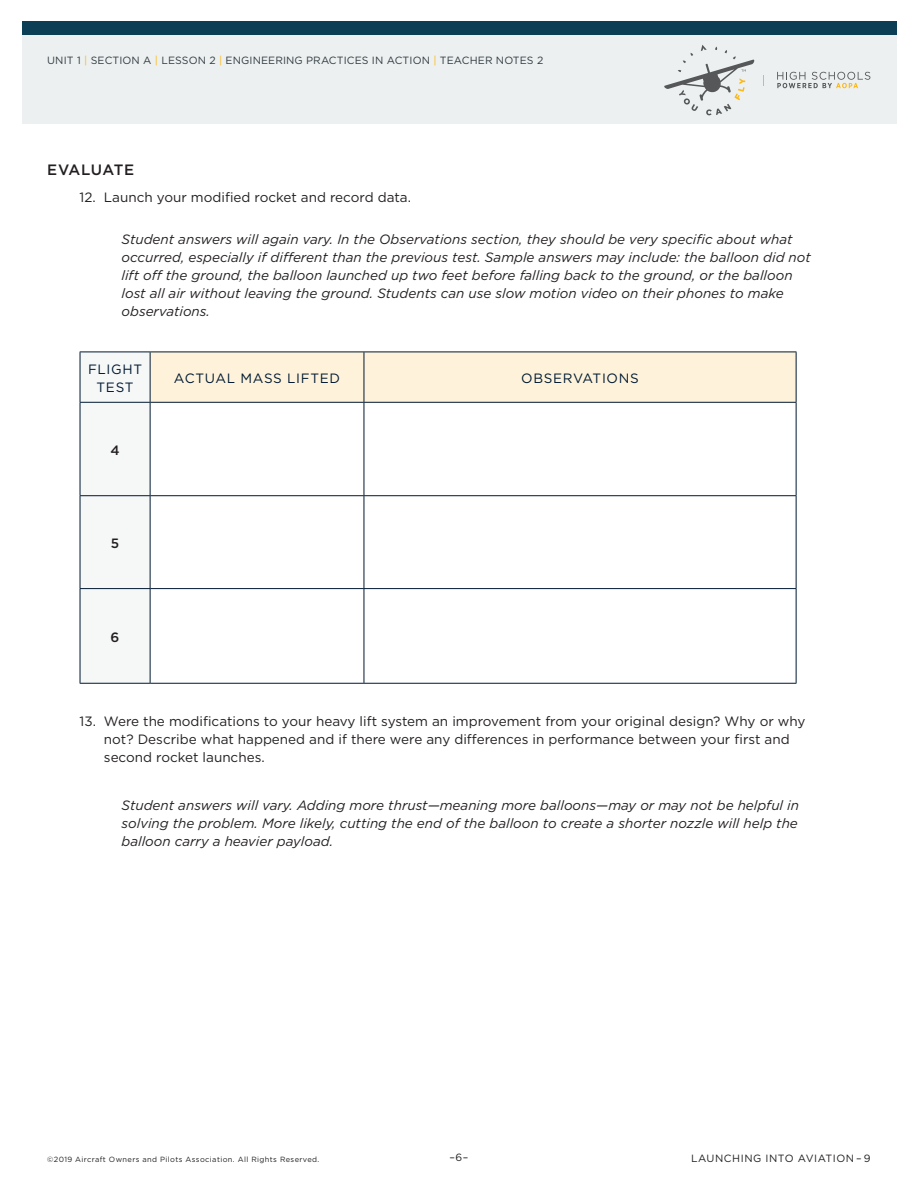
<style>
.page{position:relative;width:918px;height:1188px;background:#fff}
.page>*{position:absolute;margin:0;border:0;box-sizing:border-box;transform-origin:0 0}
.Subheads_-_no_rules{font:500 15px "Gotham";letter-spacing:.03em;color:#231f20}
.Bodycopy{font:italic 13.5px/18px "Gotham";color:#231f20}
.Bodycopy-2{font:13.5px/18px "Gotham";color:#231f20}
.Subheads_-_no_rules-2{font:13.5px/18px "Gotham";letter-spacing:.05em;color:#001932;text-align:center}
.Subheads_-_no_rules-3{font:500 13.5px "Gotham";color:#231f20}
.t1{font:10.5px "Gotham";letter-spacing:.01em;color:#2f3b41}
.t2{font:10.5px "Gotham";letter-spacing:.05em;color:#231f20}
.t3{font:7.5px "Gotham";letter-spacing:.05em;color:#231f20}
.s1{color:#fcb814}
</style>
<div class="page">
<div style="left:22px;top:22px;width:874px;height:102px;background:#edf0f0"></div>
<div style="left:22px;top:22px;width:874px;height:13px;background:#0c3f56"></div>
<svg style="left:777px;top:72px;width:93px;height:16px"></svg>
<svg style="left:664px;top:45px;width:91px;height:70px"></svg>
<svg style="left:81px;top:353px;width:715px;height:330px"></svg>
<hr style="left:80px;top:403px;width:1px;height:92px;background:#001932">
<hr style="left:80px;top:495px;width:70px;height:1px;background:#001932">
<hr style="left:80px;top:496px;width:1px;height:92px;background:#001932">
<hr style="left:150px;top:496px;width:1px;height:92px;background:#001932">
<hr style="left:150px;top:589px;width:1px;height:94px;background:#001932">
<hr style="left:364px;top:588px;width:432px;height:1px;background:#001932">
<hr style="left:80px;top:352px;width:70px;height:1px;background:#001932">
<hr style="left:80px;top:352px;width:1px;height:50px;background:#001932">
<hr style="left:80px;top:402px;width:70px;height:1px;background:#001932">
<hr style="left:80px;top:588px;width:70px;height:1px;background:#001932">
<hr style="left:80px;top:589px;width:1px;height:94px;background:#001932">
<hr style="left:150px;top:588px;width:214px;height:1px;background:#001932">
<hr style="left:80px;top:683px;width:70px;height:1px;background:#001932">
<hr style="left:150px;top:683px;width:214px;height:1px;background:#001932">
<hr style="left:364px;top:496px;width:1px;height:92px;background:#001932">
<hr style="left:364px;top:589px;width:1px;height:94px;background:#001932">
<hr style="left:364px;top:683px;width:432px;height:1px;background:#001932">
<hr style="left:150px;top:352px;width:214px;height:1px;background:#001932">
<hr style="left:150px;top:352px;width:1px;height:50px;background:#001932">
<hr style="left:364px;top:352px;width:432px;height:1px;background:#001932">
<hr style="left:364px;top:352px;width:1px;height:50px;background:#001932">
<hr style="left:150px;top:402px;width:214px;height:1px;background:#001932">
<hr style="left:364px;top:402px;width:432px;height:1px;background:#001932">
<hr style="left:150px;top:403px;width:1px;height:92px;background:#001932">
<hr style="left:364px;top:403px;width:1px;height:92px;background:#001932">
<hr style="left:150px;top:495px;width:214px;height:1px;background:#001932">
<hr style="left:364px;top:495px;width:432px;height:1px;background:#001932">
<hr style="left:796px;top:352px;width:1px;height:50px;background:#001932">
<hr style="left:796px;top:403px;width:1px;height:92px;background:#001932">
<hr style="left:796px;top:496px;width:1px;height:92px;background:#001932">
<hr style="left:796px;top:589px;width:1px;height:94px;background:#001932">
<p class="t1" style="left:47px;top:55px;width:498px">UNIT 1 <span class="s1">|</span> SECTION A <span class="s1">|</span> LESSON 2 <span class="s1">|</span> ENGINEERING PRACTICES IN ACTION <span class="s1">|</span> TEACHER NOTES 2</p>
<p class="Subheads_-_no_rules" style="left:47px;top:161px;width:89px">EVALUATE</p>
<p class="Bodycopy-2" style="left:80px;top:188px;width:333px">12. Launch your modified rocket and record data.</p>
<p class="Bodycopy" style="left:122px;top:230px;width:691px">Student answers will again vary. In the Observations section, they should be very specific about what occurred, especially if different than the previous test. Sample answers may include: the balloon did not lift off the ground, the balloon launched up two feet before falling back to the ground, or the balloon lost all air without leaving the ground. Students can use slow motion video on their phones to make observations.</p>
<p class="Subheads_-_no_rules-2" style="left:88px;top:360px;width:56px">FLIGHT<br>TEST</p>
<p class="Subheads_-_no_rules-2" style="left:174px;top:369px;width:168px">ACTUAL MASS LIFTED</p>
<p class="Subheads_-_no_rules-2" style="left:521px;top:369px;width:119px">OBSERVATIONS</p>
<p class="Subheads_-_no_rules-3" style="left:110px;top:442px;width:11px">4</p>
<p class="Subheads_-_no_rules-3" style="left:111px;top:535px;width:10px">5</p>
<p class="Subheads_-_no_rules-3" style="left:111px;top:629px;width:10px">6</p>
<p class="Bodycopy-2" style="left:104px;top:712px;width:703px;text-indent:-24px">13. Were the modifications to your heavy lift system an improvement from your original design? Why or why not? Describe what happened and if there were any differences in performance between your first and second rocket launches.</p>
<p class="Bodycopy" style="left:122px;top:796px;width:679px;text-align:justify">Student answers will vary. Adding more thrust—meaning more balloons—may or may not be helpful in solving the problem. More likely, cutting the end of the balloon to create a shorter nozzle will help the balloon carry a heavier payload.</p>
<p class="t3" style="left:47px;top:1155px;width:274px">©2019 Aircraft Owners and Pilots Association. All Rights Reserved.</p>
<p class="t2" style="left:450px;top:1152px;width:20px">–6–</p>
<p class="t2" style="left:691px;top:1153px;width:181px">LAUNCHING INTO AVIATION – 9</p>
</div>
